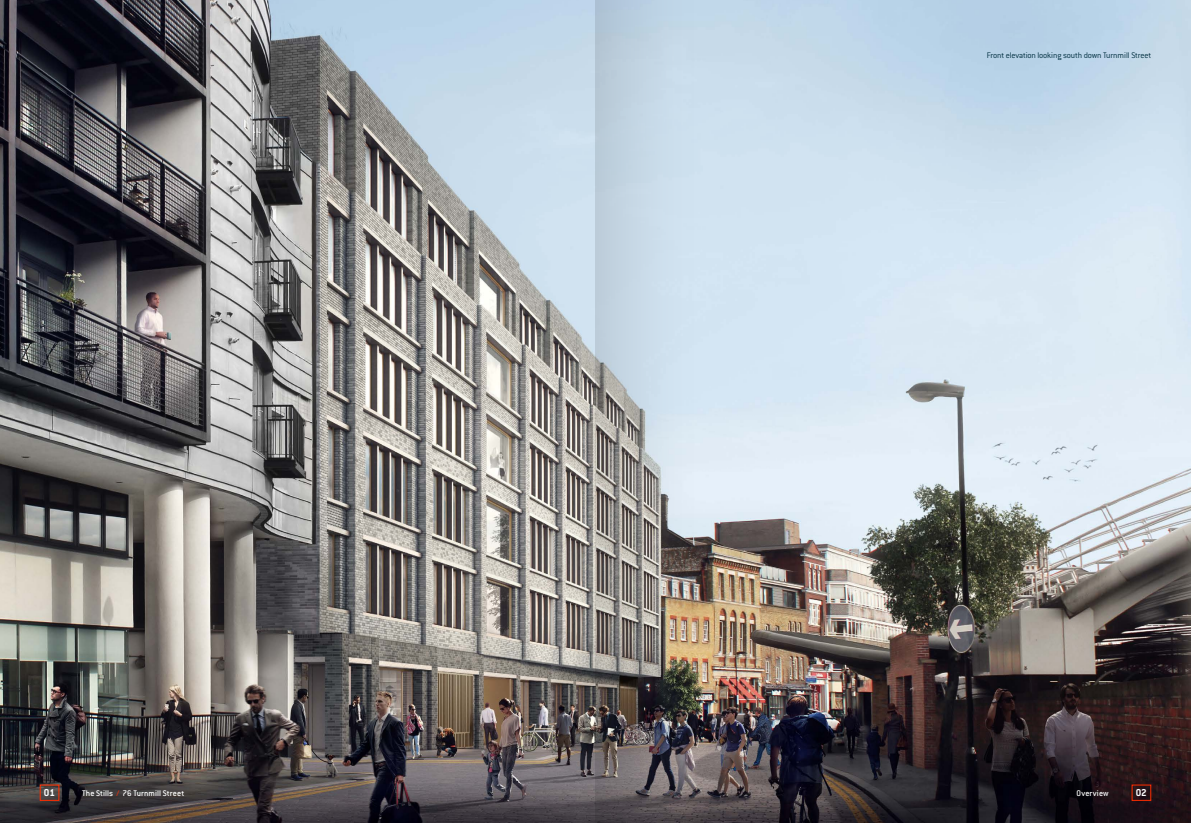
<style>
.page{position:relative;width:1191px;height:823px;background:#fff}
.page>*{position:absolute;margin:0;border:0;box-sizing:border-box;transform-origin:0 0}
.t1{font:700 11px "Conduit ITC";color:#fff}
.t2{font:300 9px "Conduit ITC";letter-spacing:-.015em;color:#002e3f}
.t3{font:500 9px "Conduit ITC";letter-spacing:.01em;color:#fff}
.s1{color:#ff2d00}
</style>
<div class="page">
<img style="left:0;top:0;width:1191px;height:822px">
<svg style="left:595px;top:0;width:100px;height:822px;background:#a6adb2"></svg>
<p class="t2" style="left:986px;top:50px;width:166px">Front elevation looking south down Turnmill Street</p>
<p class="t1" style="left:44px;top:785px;width:13px">01</p>
<p class="t3" style="left:82px;top:787px;width:104px">The Stills <span class="s1">/</span> 76 Turnmill Street</p>
<p class="t3" style="left:1076px;top:787px;width:34px">Overview</p>
<p class="t1" style="left:1135px;top:785px;width:13px">02</p>
</div>
